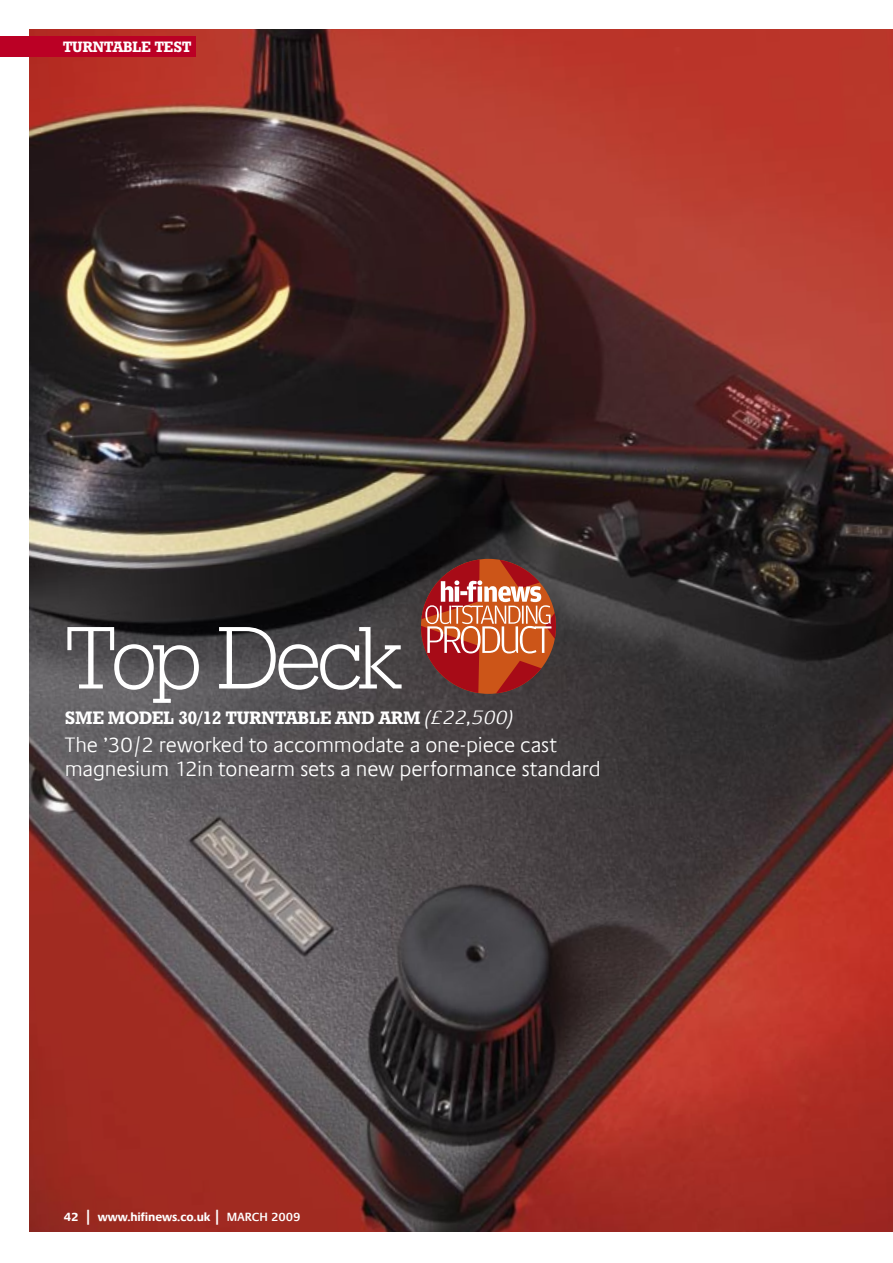
<style>
.page{position:relative;width:893px;height:1263px;background:#fff}
.page>*{position:absolute;margin:0;border:0;box-sizing:border-box;transform-origin:0 0}
.t1{font:88.5px "Geometric Slab 712 BT Light A";letter-spacing:-.05em;color:#fff}
.t2{font:300 21px/24px "Praxis Com";letter-spacing:-.005em;color:#fff}
.t3{font:18px "Geometric Slab 712 BT Bold A";color:#fff}
.t4{font:15px "Geometric Slab 712 BT Bold A";color:#fff}
.t5{font:700 12px "Praxis Com";letter-spacing:-.01em;color:#fff}
.s1{font-family:"Praxis Com";font-weight:300;font-style:italic;font-size:19.5px}
.s2{font-weight:800;font-size:15px}
.s3{font-weight:600}
</style>
<div class="page">
<img style="left:30px;top:30px;width:863px;height:1202px">
<svg style="left:421px;top:559px;width:135px;height:134px;background:#ab5542"></svg>
<div style="left:0;top:36px;width:196px;height:20px;background:#bb0025"></div>
<p class="t4" style="left:63px;top:38px;width:130px">TURNTABLE TEST</p>
<h1 class="t1" style="left:64px;top:603px;width:339px">Top Deck</h1>
<p class="t2" style="left:65px;top:733px;width:537px">The ’30/2 reworked to accommodate a one-piece cast magnesium 12in tonearm sets a new performance standard</p>
<p class="t3" style="left:65px;top:707px;width:450px">SME MODEL 30/12 TURNTABLE AND ARM <span class="s1">(£22,500)</span></p>
<p class="t5" style="left:64px;top:1209px;width:238px">42 <span class="s2">|</span> www.hifinews.co.uk <span class="s2">|</span> <span class="s3">MARCH 2009</span></p>
</div>
